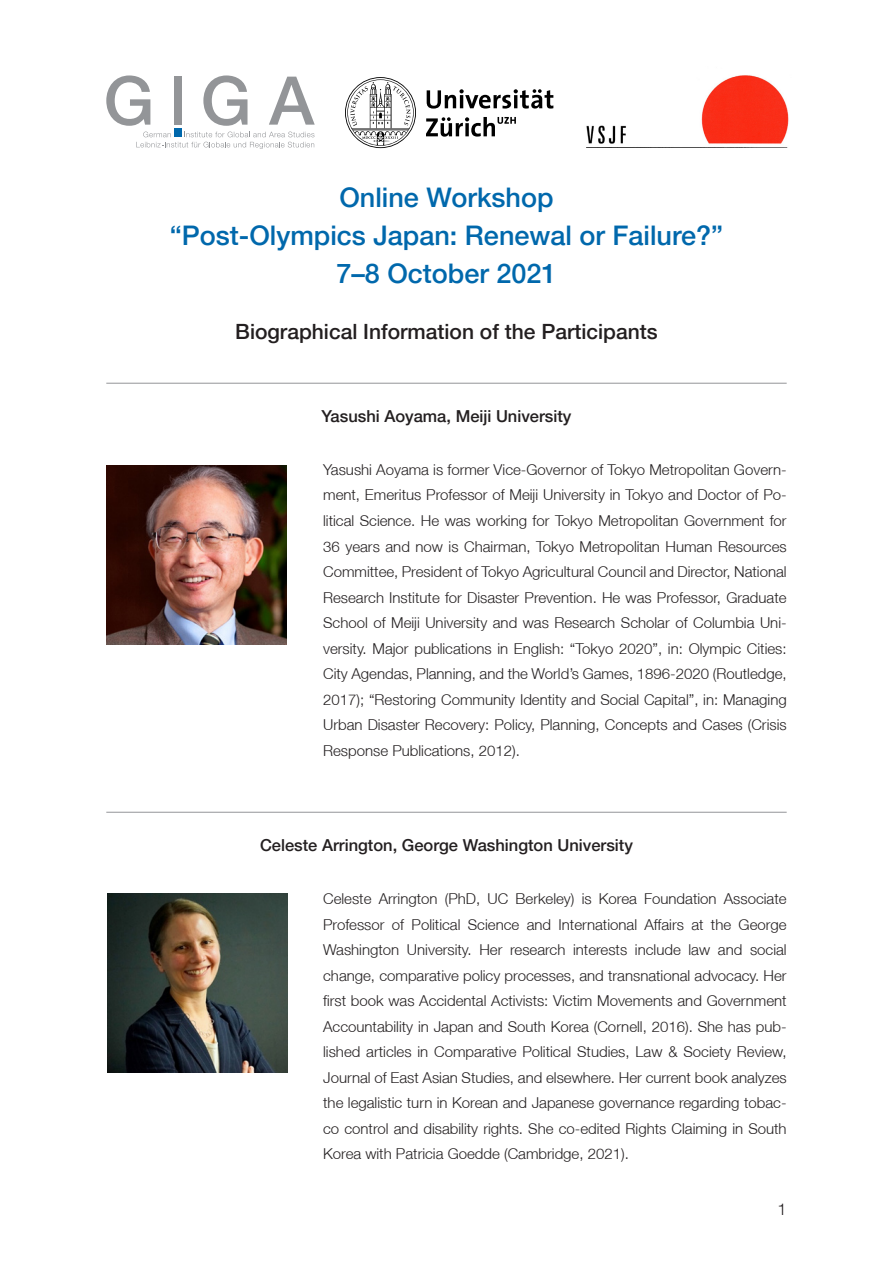
<style>
.page{position:relative;width:893px;height:1263px;background:#fff}
.page>*{position:absolute;margin:0;border:0;box-sizing:border-box;transform-origin:0 0}
.Titel{font:500 27px "Helvetica Neue LT";color:#0068ac}
.Untertitel{font:500 21px "Helvetica Neue LT";color:#231f20}
.Name__Institution{font:500 16.5px "Helvetica Neue LT";color:#231f20}
.Fließtext{font:300 16.5px "Helvetica Neue LT";color:#231f20}
.Fließtext-2{font:300 15px/25.5px "Helvetica Neue LT";color:#231f20;text-align:justify}
</style>
<div class="page">
<svg style="left:345px;top:77px;width:208px;height:71px"></svg>
<div style="left:174px;top:77px;width:8px;height:48px;background:#939598"></div>
<svg style="left:106px;top:75px;width:44px;height:51px"></svg>
<svg style="left:203px;top:75px;width:44px;height:51px"></svg>
<svg style="left:269px;top:77px;width:46px;height:48px"></svg>
<div style="left:174px;top:129px;width:8px;height:8px;background:#0068ac"></div>
<svg style="left:136px;top:132px;width:178px;height:17px"></svg>
<img style="left:108px;top:893px;width:179px;height:179px">
<img style="left:107px;top:465px;width:179px;height:179px">
<hr style="left:106px;top:383px;width:681px;height:1px;background:#939598">
<hr style="left:106px;top:812px;width:681px;height:1px;background:#939598">
<img style="left:586px;top:75px;width:203px;height:73px">
<p class="Titel" style="left:339px;top:181px;width:216px">Online Workshop</p>
<p class="Titel" style="left:170px;top:219px;width:555px">“Post-Olympics Japan: Renewal or Failure?”</p>
<p class="Titel" style="left:336px;top:257px;width:222px">7–8 October 2021</p>
<p class="Untertitel" style="left:235px;top:319px;width:424px">Biographical Information of the Participants</p>
<p class="Name__Institution" style="left:321px;top:406px;width:252px">Yasushi Aoyama, Meiji University</p>
<p class="Fließtext-2" style="left:323px;top:457px;width:465px">Yasushi Aoyama is former Vice-Governor of Tokyo Metropolitan Govern&shy;ment, Emeritus Professor of Meiji University in Tokyo and Doctor of Po&shy;litical Science. He was working for Tokyo Metropolitan Government for 36 years and now is Chairman, Tokyo Metropolitan Human Resources Committee, President of Tokyo Agricultural Council and Director, National Research Institute for Disaster Prevention. He was Professor, Graduate School of Meiji University and was Research Scholar of Columbia Uni&shy;versity. Major publications in English: “Tokyo 2020”, in: Olympic Cities:<br>City Agendas, Planning, and the World’s Games, 1896-2020 (Routledge, 2017); “Restoring Community Identity and Social Capital”, in: Managing Urban Disaster Recovery: Policy, Planning, Concepts and Cases (Crisis Response Publications, 2012).</p>
<p class="Name__Institution" style="left:260px;top:835px;width:374px">Celeste Arrington, George Washington University</p>
<p class="Fließtext-2" style="left:323px;top:886px;width:465px">Celeste Arrington (PhD, UC Berkeley) is Korea Foundation Associate Professor of Political Science and International Affairs at the George Washington University. Her research interests include law and social change, comparative policy processes, and transnational advocacy. Her first book was Accidental Activists: Victim Movements and Government Accountability in Japan and South Korea (Cornell, 2016). She has pub&shy;lished articles in Comparative Political Studies, Law &amp; Society Review, Journal of East Asian Studies, and elsewhere. Her current book analyzes the legalistic turn in Korean and Japanese governance regarding tobac&shy;co control and disability rights. She co-edited Rights Claiming in South Korea with Patricia Goedde (Cambridge, 2021).</p>
<p class="Fließtext" style="left:777px;top:1199px;width:11px">1</p>
</div>
